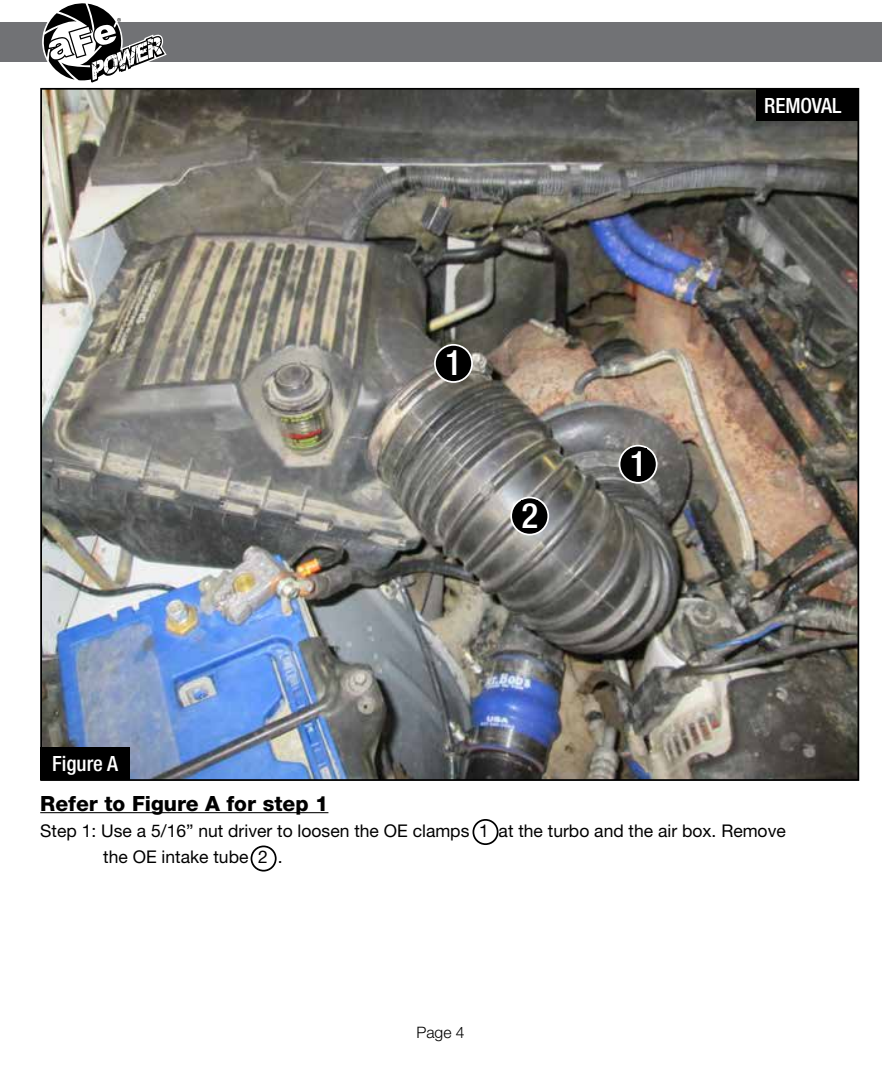
<style>
.page{position:relative;width:882px;height:1071px;background:#fff}
.page>*{position:absolute;margin:0;border:0;box-sizing:border-box;transform-origin:0 0}
.t1{font:500 condensed 35px "Helvetica Neue";color:#fff}
.t2{font:800 21px "Helvetica Neue";color:#000}
.t3{font:500 condensed 21px "Helvetica Neue";color:#fff}
.t4{font:17.5px/26.2px "Helvetica Neue";color:#000}
.t5{font:300 15.75px "Helvetica Neue";color:#000}
</style>
<div class="page">
<div style="left:0;top:23px;width:882px;height:39px;background:#717275"></div>
<img style="left:43px;top:91px;width:813px;height:687px">
<hr style="left:40px;top:812px;width:288px;height:1px;background:#000">
<div style="left:756px;top:88px;width:103px;height:33px;background:#000"></div>
<div style="left:473px;top:819px;width:26px;height:26px;border:2px solid #000;border-radius:50%"></div>
<svg style="left:43px;top:3px;width:124px;height:80px"></svg>
<div style="left:251px;top:846px;width:26px;height:26px;border:2px solid #000;border-radius:50%"></div>
<div style="left:435px;top:345px;width:37px;height:37px;background:#000;border-radius:50%"></div>
<div style="left:434px;top:344px;width:39px;height:39px;border:2px solid #fff;border-radius:50%"></div>
<div style="left:445px;top:348px;width:17px;height:27px;background:#000"></div>
<svg style="left:511px;top:497px;width:37px;height:38px"></svg>
<div style="left:510px;top:497px;width:39px;height:39px;border:2px solid #fff;border-radius:50%"></div>
<div style="left:521px;top:500px;width:17px;height:28px;background:#000"></div>
<div style="left:620px;top:446px;width:37px;height:37px;background:#000;border-radius:50%"></div>
<div style="left:619px;top:445px;width:39px;height:39px;border:2px solid #fff;border-radius:50%"></div>
<div style="left:630px;top:449px;width:17px;height:27px;background:#000"></div>
<div style="left:40px;top:747px;width:90px;height:33px;background:#000"></div>
<p class="t3" style="left:52px;top:751px;width:67px">Figure A</p>
<h1 class="t1" style="left:445px;top:342px;width:18px">1</h1>
<h1 class="t1" style="left:521px;top:495px;width:18px">2</h1>
<h1 class="t1" style="left:630px;top:443px;width:18px">1</h1>
<p class="t3" style="left:764px;top:93px;width:79px">REMOVAL</p>
<p class="t2" style="left:40px;top:791px;width:290px">Refer to Figure A for step 1</p>
<p class="t4" style="left:103px;top:817px;width:684px;text-indent:-63px">Step 1: Use a 5/16” nut driver to loosen the OE clamps 1 at the turbo and the air box. Remove the OE intake tube 2 .</p>
<p class="t5" style="left:416px;top:1023px;width:50px">Page 4</p>
</div>
